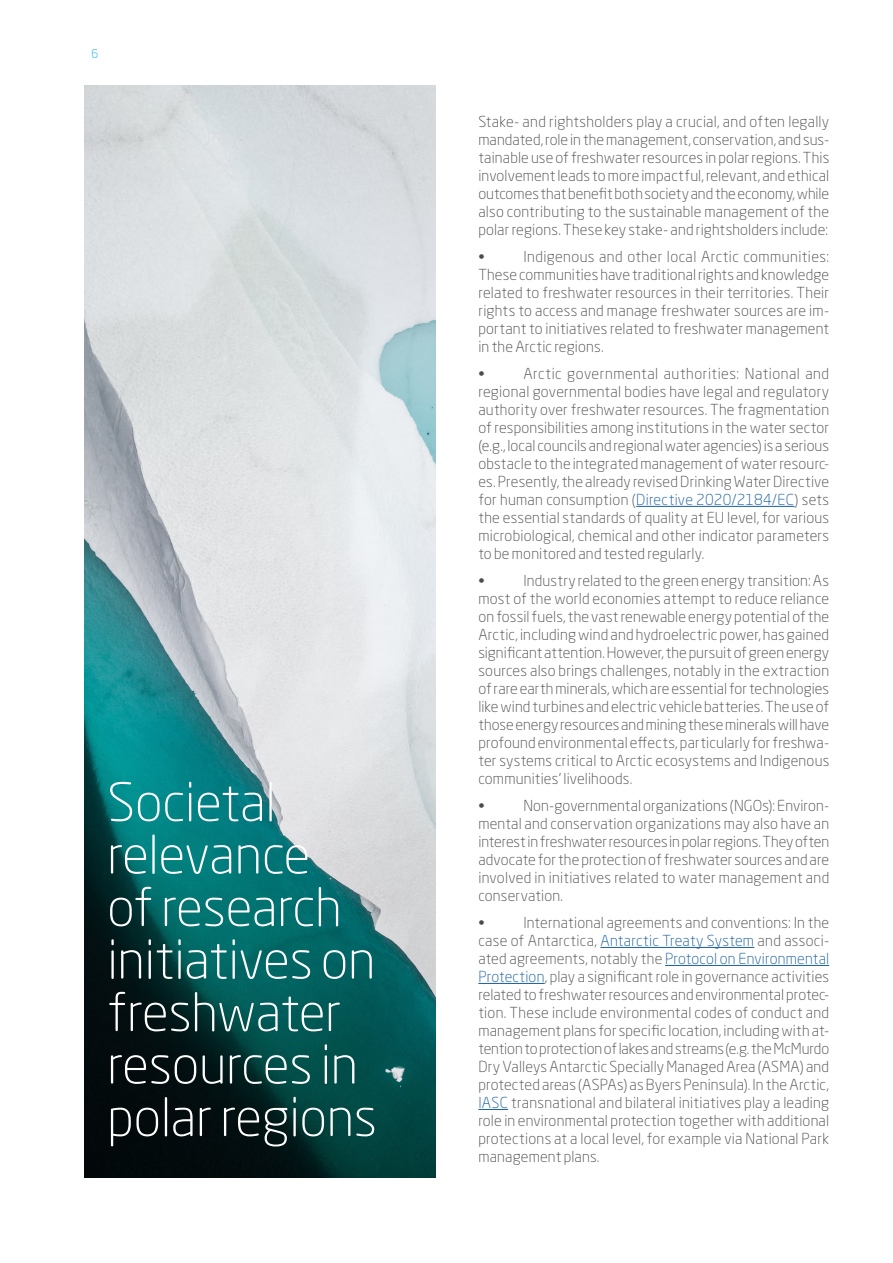
<style>
.page{position:relative;width:893px;height:1263px;background:#fff}
.page>*{position:absolute;margin:0;border:0;box-sizing:border-box;transform-origin:0 0}
.titular_3{font:300 52.5px/52.5px "Neo Sans W1 G";letter-spacing:-.01em;color:#fff}
.cuerpo_de_texto{font:300 15px/18px "Neo Sans W1 G";letter-spacing:.015em;color:#4b4c4d;text-align:justify}
.t1{font:300 12px "Neo Sans W1 G";color:#00aeef}
.s1{color:#175d9e}
</style>
<div class="page">
<img style="left:85px;top:85px;width:351px;height:1092px">
<hr style="left:636px;top:506px;width:159px;height:1px;background:#175d9e">
<hr style="left:600px;top:947px;width:154px;height:1px;background:#175d9e">
<hr style="left:665px;top:965px;width:164px;height:1px;background:#175d9e">
<hr style="left:478px;top:983px;width:67px;height:1px;background:#175d9e">
<hr style="left:478px;top:1109px;width:30px;height:1px;background:#175d9e">
<p class="t1" style="left:92px;top:46px;width:8px">6</p>
<p class="titular_3" style="left:107px;top:775px;width:271px">Societal relevance<br>of research initiatives on freshwater resources in polar regions</p>
<p class="cuerpo_de_texto" style="left:478px;top:112px;width:352px">Stake- and rightsholders play a crucial, and often legally mandated, role in the management, conservation, and sus&shy;tainable use of freshwater resources in polar regions. This involvement leads to more impactful, relevant, and ethical outcomes that benefit both society and the economy, while also contributing to the sustainable management of the polar regions. These key stake- and rightsholders include:</p>
<p class="cuerpo_de_texto" style="left:478px;top:247px;width:8px">•</p>
<p class="cuerpo_de_texto" style="left:478px;top:247px;width:352px;text-indent:45px">Indigenous and other local Arctic communities:<br>These communities have traditional rights and knowledge related to freshwater resources in their territories. Their rights to access and manage freshwater sources are im&shy;portant to initiatives related to freshwater management in the Arctic regions.</p>
<p class="cuerpo_de_texto" style="left:478px;top:364px;width:8px">•</p>
<p class="cuerpo_de_texto" style="left:478px;top:364px;width:352px;text-indent:45px">Arctic governmental authorities: National and regional governmental bodies have legal and regulatory authority over freshwater resources. The fragmentation of responsibilities among institutions in the water sector (e.g., local councils and regional water agencies) is a serious obstacle to the integrated management of water resourc&shy;es. Presently, the already revised Drinking Water Directive for human consumption (<span class="s1">Directive 2020/2184/EC</span>) sets the essential standards of quality at EU level, for various microbiological, chemical and other indicator parameters to be monitored and tested regularly.</p>
<p class="cuerpo_de_texto" style="left:478px;top:571px;width:8px">•</p>
<p class="cuerpo_de_texto" style="left:478px;top:571px;width:352px;text-indent:45px">Industry related to the green energy transition: As most of the world economies attempt to reduce reliance on fossil fuels, the vast renewable energy potential of the Arctic, including wind and hydroelectric power, has gained significant attention. However, the pursuit of green energy sources also brings challenges, notably in the extraction of rare earth minerals, which are essential for technologies like wind turbines and electric vehicle batteries. The use of those energy resources and mining these minerals will have profound environmental effects, particularly for freshwa&shy;ter systems critical to Arctic ecosystems and Indigenous communities' livelihoods.</p>
<p class="cuerpo_de_texto" style="left:478px;top:796px;width:8px">•</p>
<p class="cuerpo_de_texto" style="left:478px;top:796px;width:352px;text-indent:45px">Non-governmental organizations (NGOs): Environ&shy;mental and conservation organizations may also have an interest in freshwater resources in polar regions. They often advocate for the protection of freshwater sources and are involved in initiatives related to water management and conservation.</p>
<p class="cuerpo_de_texto" style="left:478px;top:913px;width:8px">•</p>
<p class="cuerpo_de_texto" style="left:478px;top:913px;width:352px;text-indent:45px">International agreements and conventions: In the case of Antarctica, <span class="s1">Antarctic Treaty System</span> and associ&shy;ated agreements, notably the <span class="s1">Protocol on Environmental Protection</span>, play a significant role in governance activities related to freshwater resources and environmental protec&shy;tion. These include environmental codes of conduct and management plans for specific location, including with at&shy;tention to protection of lakes and streams (e.g. the McMurdo Dry Valleys Antarctic Specially Managed Area (ASMA) and protected areas (ASPAs) as Byers Peninsula). In the Arctic, <span class="s1">IASC</span> transnational and bilateral initiatives play a leading role in environmental protection together with additional protections at a local level, for example via National Park management plans.</p>
</div>
